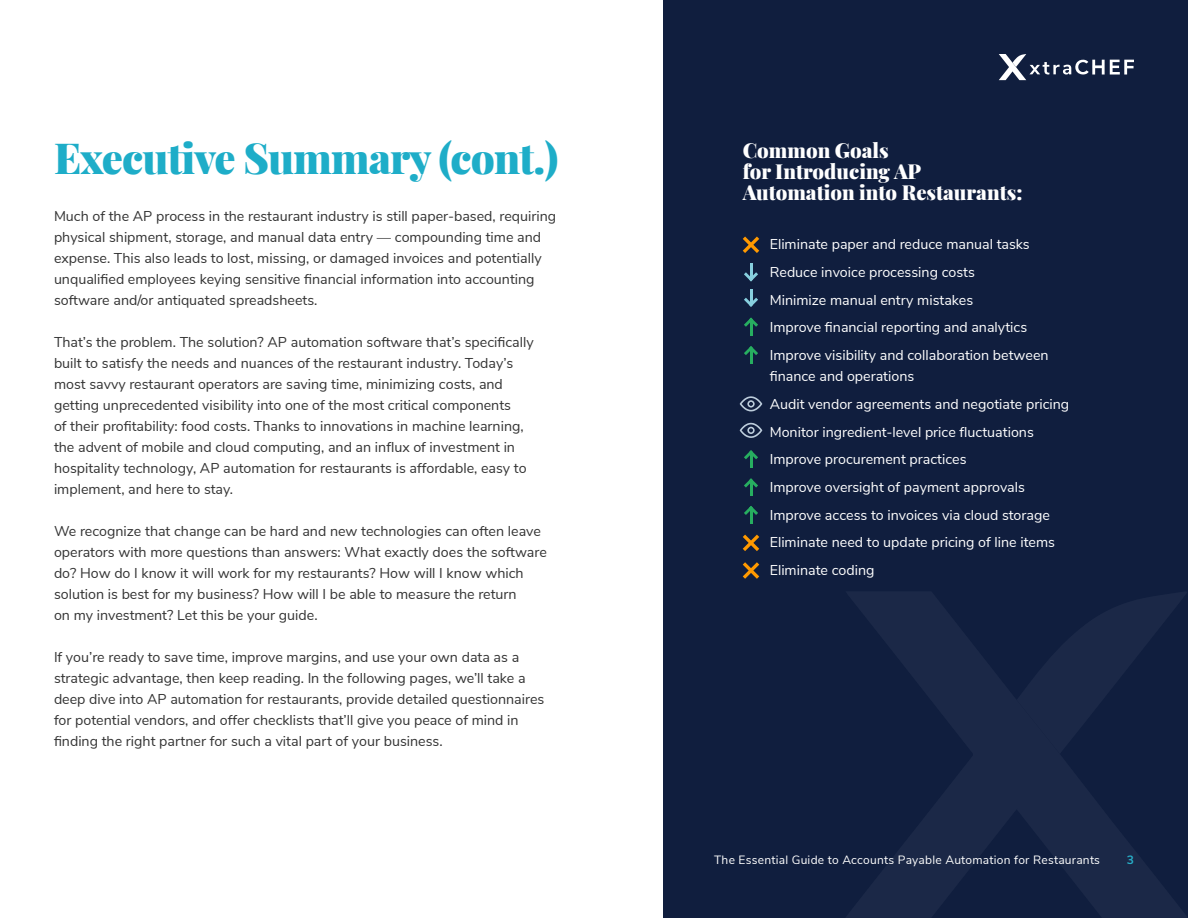
<style>
.page{position:relative;width:1188px;height:918px;background:#fff}
.page>*{position:absolute;margin:0;border:0;box-sizing:border-box;transform-origin:0 0}
.t1{font:42px "Playfair Display";letter-spacing:-.02em;color:#1eadc8}
.t2{font:20.25px/21px "Playfair Display";color:#fff}
.t3{font:14.25px/21px "Nunito Sans";color:#333}
.t4{font:14.25px/27.8px "Nunito Sans";color:#fff}
.t5{font:12px "Nunito Sans";letter-spacing:.02em;color:#fff}
.t6{font:700 12px "Nunito Sans";color:#1eadc8}
</style>
<div class="page">
<div style="left:663px;top:0;width:525px;height:918px;background:#101e3e"></div>
<svg style="left:999px;top:54px;width:135px;height:26px"></svg>
<svg style="left:847px;top:592px;width:339px;height:326px"></svg>
<svg style="left:743px;top:237px;width:16px;height:16px"></svg>
<svg style="left:743px;top:562px;width:16px;height:17px"></svg>
<svg style="left:743px;top:535px;width:16px;height:16px"></svg>
<svg style="left:744px;top:264px;width:14px;height:17px"></svg>
<svg style="left:744px;top:289px;width:14px;height:18px"></svg>
<svg style="left:744px;top:318px;width:14px;height:17px"></svg>
<svg style="left:744px;top:346px;width:14px;height:18px"></svg>
<svg style="left:744px;top:450px;width:14px;height:18px"></svg>
<svg style="left:744px;top:478px;width:14px;height:18px"></svg>
<svg style="left:744px;top:506px;width:14px;height:17px"></svg>
<svg style="left:740px;top:396px;width:22px;height:15px"></svg>
<svg style="left:740px;top:423px;width:22px;height:15px"></svg>
<h1 class="t1" style="left:54px;top:126px;width:506px">Executive Summary (cont.)</h1>
<p class="t3" style="left:54px;top:205px;width:504px">Much of the AP process in the restaurant industry is still paper-based, requiring physical shipment, storage, and manual data entry — compounding time and expense. This also leads to lost, missing, or damaged invoices and potentially unqualified employees keying sensitive financial information into accounting software and/or antiquated spreadsheets.</p>
<p class="t3" style="left:54px;top:331px;width:481px">That’s the problem. The solution? AP automation software that’s specifically built to satisfy the needs and nuances of the restaurant industry. Today’s most savvy restaurant operators are saving time, minimizing costs, and getting unprecedented visibility into one of the most critical components<br>of their profitability: food costs. Thanks to innovations in machine learning, the advent of mobile and cloud computing, and an influx of investment in hospitality technology, AP automation for restaurants is affordable, easy to implement, and here to stay.</p>
<p class="t3" style="left:54px;top:520px;width:494px">We recognize that change can be hard and new technologies can often leave operators with more questions than answers: What exactly does the software do? How do I know it will work for my restaurants? How will I know which solution is best for my business? How will I be able to measure the return<br>on my investment? Let this be your guide.</p>
<p class="t3" style="left:54px;top:646px;width:492px">If you’re ready to save time, improve margins, and use your own data as a strategic advantage, then keep reading. In the following pages, we’ll take a deep dive into AP automation for restaurants, provide detailed questionnaires for potential vendors, and offer checklists that’ll give you peace of mind in finding the right partner for such a vital part of your business.</p>
<h2 class="t2" style="left:743px;top:138px;width:281px">Common Goals<br>for Introducing AP<br>Automation into Restaurants:</h2>
<p class="t4" style="left:770px;top:229px;width:280px">Eliminate paper and reduce manual tasks Reduce invoice processing costs<br>Minimize manual entry mistakes<br>Improve financial reporting and analytics Improve visibility and collaboration between</p>
<p class="t4" style="left:770px;top:361px;width:301px">finance and operations<br>Audit vendor agreements and negotiate pricing Monitor ingredient-level price fluctuations Improve procurement practices<br>Improve oversight of payment approvals Improve access to invoices via cloud storage Eliminate need to update pricing of line items Eliminate coding</p>
<p class="t5" style="left:714px;top:851px;width:387px">The Essential Guide to Accounts Payable Automation for Restaurants</p>
<p class="t6" style="left:1127px;top:851px;width:9px">3</p>
</div>
